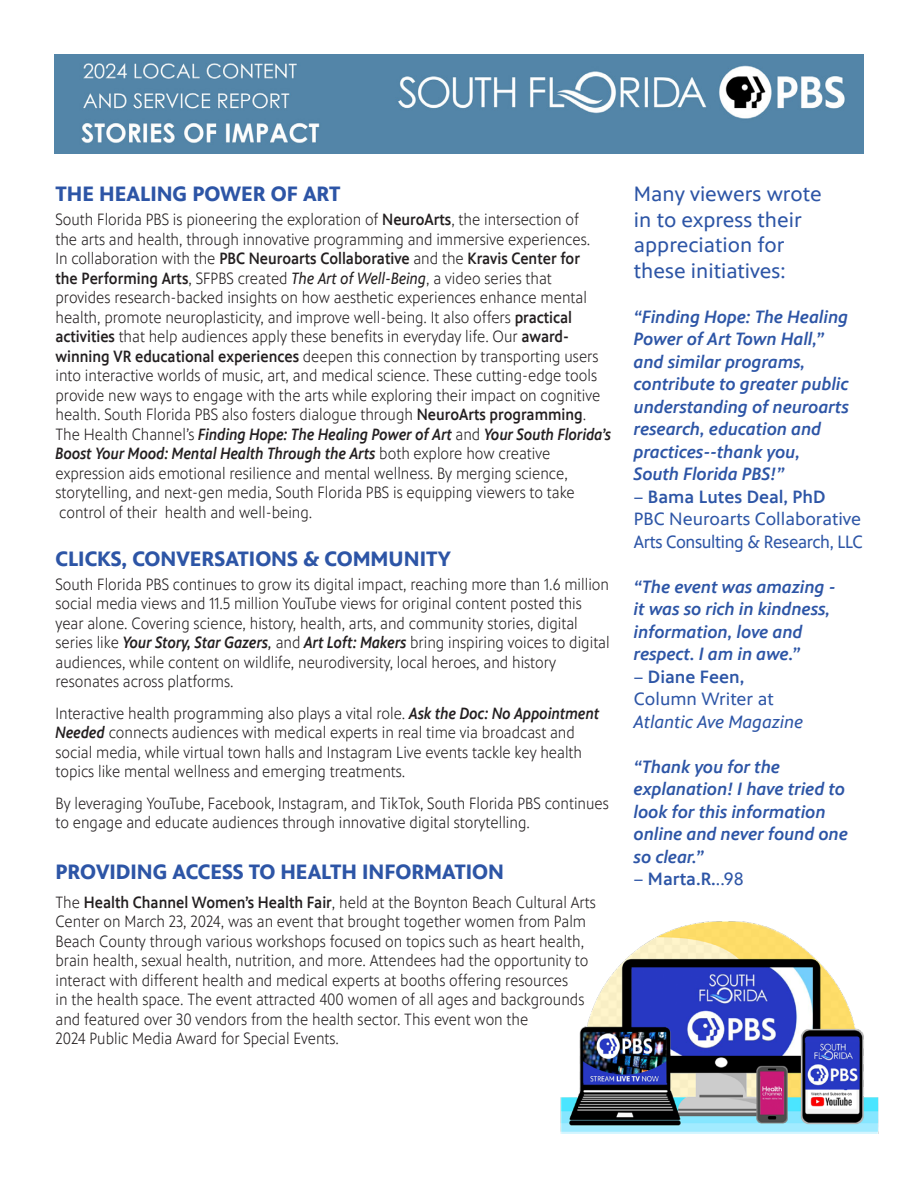
<style>
.page{position:relative;width:918px;height:1188px;background:#fff}
.page>*{position:absolute;margin:0;border:0;box-sizing:border-box;transform-origin:0 0}
.t1{font:700 21px "PBS Sans";color:#2d55a6}
.t2{font:21px "PBS Sans";color:#2d55a6}
.t3{font:italic 500 18px/22.5px "PBS Sans";color:#2d55a6}
.t4{font:500 18px "PBS Sans";color:#2d55a6}
.t5{font:18px "PBS Sans";color:#2d55a6}
.t6{font:18px "PBS Sans";letter-spacing:-.02em;color:#2d55a6;scale:.94 1}
.t7{font:italic 18px "PBS Sans";color:#2d55a6}
.t8{font:300 16.5px/19.5px "PBS Sans";color:#231f20;scale:.9 1}
.t9{font:500 16.5px "PBS Sans";color:#231f20;scale:.9 1}
.s1{font-weight:500}
.s2{font-weight:300}
.s3{font-weight:400;font-style:italic}
.s4{font-weight:500;font-style:italic}
.s5{font-weight:400}
</style>
<div class="page">
<img style="left:560px;top:921px;width:319px;height:213px">
<img style="left:54px;top:54px;width:810px;height:100px">
<p class="t1" style="left:56px;top:182px;width:286px">THE HEALING POWER OF ART</p>
<p class="t8" style="left:56px;top:210px;width:583px">South Florida PBS is pioneering the exploration of <span class="s1">NeuroArts</span>, the intersection of</p>
<p class="t8" style="left:56px;top:230px;width:596px">the arts and health, through innovative programming and immersive experiences.</p>
<p class="t9" style="left:56px;top:249px;width:584px"><span class="s2">In collaboration with the</span> PBC Neuroarts Collaborative <span class="s2">and the</span> Kravis Center for</p>
<p class="t8" style="left:56px;top:269px;width:553px"><span class="s1">the Performing Arts</span>, SFPBS created <span class="s3">The Art of Well-Being</span>, a video series that</p>
<p class="t8" style="left:56px;top:288px;width:592px">provides research-backed insights on how aesthetic experiences enhance mental health, promote neuroplasticity, and improve well-being. It also offers <span class="s1">practical activities</span> that help audiences apply these benefits in everyday life. Our <span class="s1">award-</span></p>
<p class="t8" style="left:56px;top:347px;width:619px"><span class="s1">winning VR educational experiences</span> deepen this connection by transporting users into interactive worlds of music, art, and medical science. These cutting-edge tools provide new ways to engage with the arts while exploring their impact on cognitive health. South Florida PBS also fosters dialogue through <span class="s1">NeuroArts programming</span>.<br>The Health Channel’s <span class="s4">Finding Hope: The Healing Power of Art</span> and <span class="s4">Your South Florida’s Boost Your Mood: Mental Health Through the Arts</span> both explore how creative</p>
<p class="t8" style="left:56px;top:464px;width:571px">expression aids emotional resilience and mental wellness. By merging science,</p>
<p class="t8" style="left:56px;top:483px;width:579px">storytelling, and next-gen media, South Florida PBS is equipping viewers to take</p>
<p class="t8" style="left:59px;top:503px;width:283px">control of their health and well-being.</p>
<p class="t1" style="left:56px;top:547px;width:397px">CLICKS, CONVERSATIONS &amp; COMMUNITY</p>
<p class="t8" style="left:56px;top:575px;width:617px">South Florida PBS continues to grow its digital impact, reaching more than 1.6 million social media views and 11.5 million YouTube views for original content posted this year alone. Covering science, history, health, arts, and community stories, digital series like <span class="s4">Your Story, Star Gazers</span><span class="s3">,</span> and <span class="s4">Art Loft: Makers</span> bring inspiring voices to digital audiences, while content on wildlife, neurodiversity, local heroes, and history</p>
<p class="t8" style="left:56px;top:672px;width:199px">resonates across platforms.</p>
<p class="t8" style="left:56px;top:704px;width:606px">Interactive health programming also plays a vital role. <span class="s4">Ask the Doc: No Appointment<br>Needed</span> connects audiences with medical experts in real time via broadcast and</p>
<p class="t8" style="left:56px;top:743px;width:587px">social media, while virtual town halls and Instagram Live events tackle key health topics like mental wellness and emerging treatments.</p>
<p class="t8" style="left:56px;top:794px;width:616px">By leveraging YouTube, Facebook, Instagram, and TikTok, South Florida PBS continues to engage and educate audiences through innovative digital storytelling.</p>
<p class="t1" style="left:56px;top:860px;width:450px">PROVIDING ACCESS TO HEALTH INFORMATION</p>
<p class="t8" style="left:56px;top:893px;width:602px">The <span class="s1">Health Channel Women’s Health Fair</span>, held at the Boynton Beach Cultural Arts Center on March 23, 2024, was an event that brought together women from Palm Beach County through various workshops focused on topics such as heart health, brain health, sexual health, nutrition, and more. Attendees had the opportunity to interact with different health and medical experts at booths offering resources</p>
<p class="t8" style="left:56px;top:990px;width:589px">in the health space. The event attracted 400 women of all ages and backgrounds and featured over 30 vendors from the health sector. This event won the</p>
<p class="t8" style="left:56px;top:1029px;width:317px">2024 Public Media Award for Special Events.</p>
<p class="t2" style="left:634px;top:183px;width:189px">Many viewers wrote</p>
<p class="t2" style="left:634px;top:208px;width:169px">in to express their</p>
<p class="t2" style="left:634px;top:234px;width:152px">appreciation for</p>
<p class="t2" style="left:634px;top:259px;width:153px">these initiatives:</p>
<p class="t3" style="left:634px;top:306px;width:216px">“Finding Hope: The Healing<br>Power of Art Town Hall,”</p>
<p class="t3" style="left:634px;top:351px;width:173px">and similar programs,</p>
<p class="t3" style="left:634px;top:373px;width:217px">contribute to greater public understanding of neuroarts research, education and practices--thank you,</p>
<p class="t3" style="left:634px;top:463px;width:152px">South Florida PBS!”</p>
<p class="t4" style="left:634px;top:487px;width:193px"><span class="s5">–</span> Bama Lutes Deal, PhD</p>
<p class="t5" style="left:634px;top:509px;width:229px">PBC Neuroarts Collaborative</p>
<p class="t6" style="left:634px;top:532px;width:245px">Arts Consulting &amp; Research, LLC</p>
<p class="t3" style="left:634px;top:576px;width:203px">“The event was amazing -</p>
<p class="t3" style="left:634px;top:598px;width:198px">it was so rich in kindness,</p>
<p class="t3" style="left:634px;top:621px;width:170px">information, love and</p>
<p class="t3" style="left:634px;top:643px;width:168px">respect. I am in awe.”</p>
<p class="t4" style="left:634px;top:667px;width:112px"><span class="s5">–</span> Diane Feen,</p>
<p class="t5" style="left:634px;top:689px;width:141px">Column Writer at</p>
<p class="t7" style="left:634px;top:712px;width:171px">Atlantic Ave Magazine</p>
<p class="t3" style="left:634px;top:756px;width:148px">“Thank you for the</p>
<p class="t3" style="left:634px;top:778px;width:216px">explanation! I have tried to look for this information online and never found one so clear.”</p>
<p class="t4" style="left:634px;top:869px;width:111px"><span class="s5">–</span> Marta.R.<span class="s5">..98</span></p>
</div>
